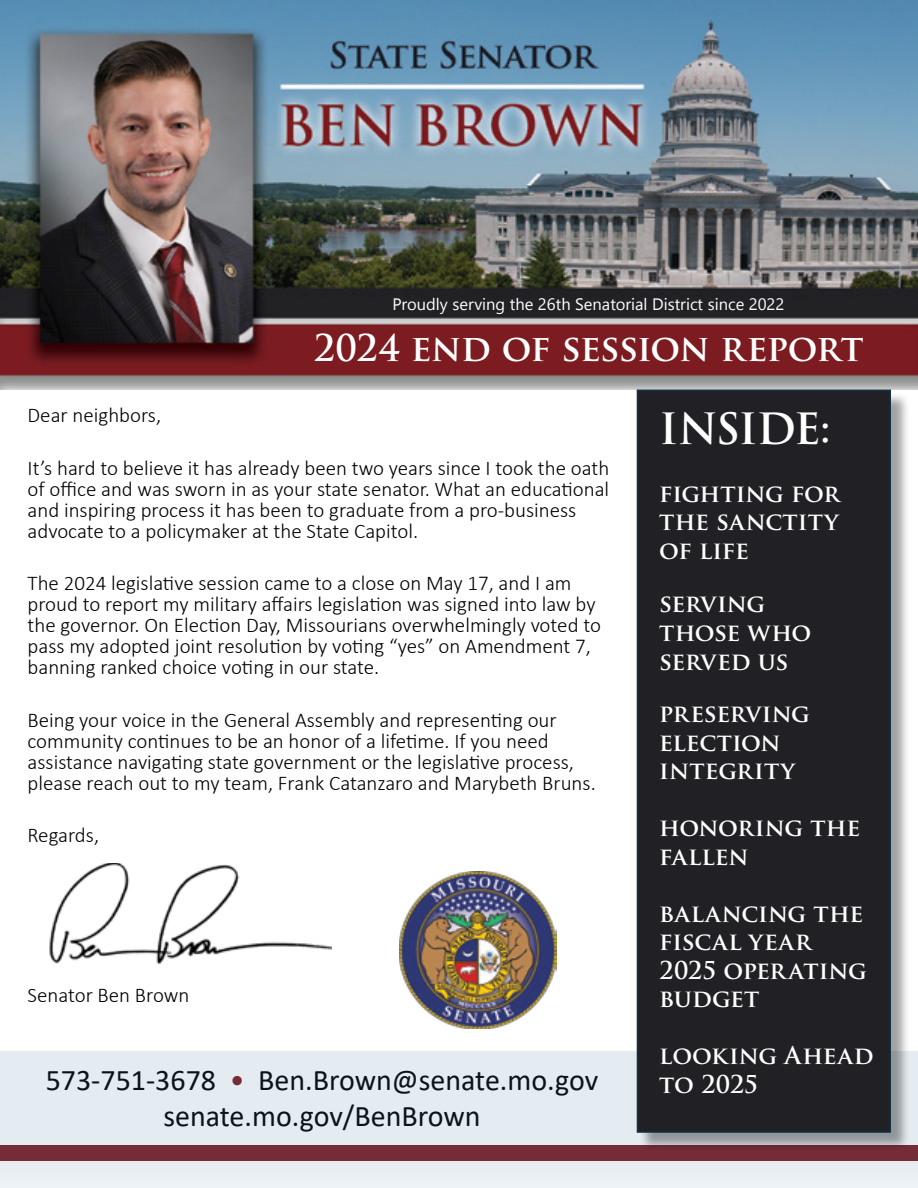
<style>
.page{position:relative;width:918px;height:1188px;background:#fff}
.page>*{position:absolute;margin:0;border:0;box-sizing:border-box;transform-origin:0 0}
.t1{font:700 42px "Trajan Pro";letter-spacing:-.04em;color:#fff}
.t2{font:700 36px "Trajan Pro";letter-spacing:-.025em;color:#fff}
.t3{font:30px/36px "Calibri";color:#000;text-align:center}
.t4{font:700 24px/28.5px "Trajan Pro";letter-spacing:-.01em;color:#fff}
.t5{font:300 21px/21px "Calibri";color:#000}
.t6{font:16.5px "Segoe UI Emoji";color:#fff}
.s1{color:#7c1d22}
</style>
<div class="page">
<img style="left:0;top:0;width:918px;height:390px">
<img style="left:400px;top:872px;width:156px;height:157px">
<svg style="left:0;top:1051px;width:918px;height:137px;fill:#e4ecf2"></svg>
<div style="left:639px;top:392px;width:270px;height:759px;background:#000;opacity:.37"></div>
<div style="left:637px;top:390px;width:254px;height:743px;background:#212125;border:2px solid #113145"></div>
<img style="left:49px;top:863px;width:282px;height:102px">
<svg style="left:394px;top:298px;width:13px;height:12px"></svg>
<svg style="left:427px;top:297px;width:21px;height:17px"></svg>
<svg style="left:460px;top:301px;width:14px;height:9px"></svg>
<svg style="left:483px;top:298px;width:2px;height:12px"></svg>
<svg style="left:496px;top:301px;width:8px;height:13px"></svg>
<svg style="left:517px;top:297px;width:16px;height:13px"></svg>
<svg style="left:539px;top:298px;width:16px;height:12px"></svg>
<svg style="left:563px;top:297px;width:7px;height:13px"></svg>
<svg style="left:576px;top:298px;width:16px;height:12px"></svg>
<svg style="left:603px;top:301px;width:6px;height:9px"></svg>
<svg style="left:627px;top:298px;width:15px;height:12px"></svg>
<svg style="left:654px;top:298px;width:13px;height:12px"></svg>
<svg style="left:682px;top:298px;width:15px;height:12px"></svg>
<svg style="left:716px;top:298px;width:2px;height:12px"></svg>
<svg style="left:729px;top:301px;width:15px;height:9px"></svg>
<svg style="left:750px;top:298px;width:34px;height:12px"></svg>
<p class="t6" style="left:407px;top:294px;width:110px">□◆ ● ▲ ❖■ ▼</p>
<p class="t6" style="left:556px;top:294px;width:174px">▼ ■▼□ ● ▲▼ ▼ ▲■</p>
<h2 class="t2" style="left:313px;top:325px;width:552px">2024 end of session report</h2>
<p class="t5" style="left:28px;top:405px;width:135px">Dear neighbors,</p>
<p class="t5" style="left:28px;top:457px;width:583px">It’s hard to believe it has already been two years since I took the oath of office and was sworn in as your state senator. What an educational and inspiring process it has been to graduate from a pro-business advocate to a policymaker at the State Capitol.</p>
<p class="t5" style="left:28px;top:573px;width:575px">The 2024 legislative session came to a close on May 17, and I am proud to report my military affairs legislation was signed into law by the governor. On Election Day, Missourians overwhelmingly voted to pass my adopted joint resolution by voting “yes” on Amendment 7, banning ranked choice voting in our state.</p>
<p class="t5" style="left:28px;top:709px;width:570px">Being your voice in the General Assembly and representing our community continues to be an honor of a lifetime. If you need assistance navigating state government or the legislative process, please reach out to my team, Frank Catanzaro and Marybeth Bruns.</p>
<p class="t5" style="left:28px;top:825px;width:73px">Regards,</p>
<p class="t5" style="left:28px;top:984px;width:163px">Senator Ben Brown</p>
<h3 class="t3" style="left:46px;top:1061px;width:554px">573-751-3678 <span class="s1">•</span> Ben.Brown@senate.mo.gov senate.mo.gov/BenBrown</h3>
<h1 class="t1" style="left:659px;top:403px;width:173px">INSIDE:</h1>
<p class="t4" style="left:659px;top:479px;width:182px;text-align:justify">fighting for the sanctity of life</p>
<p class="t4" style="left:659px;top:589px;width:154px">serving those who served us</p>
<p class="t4" style="left:659px;top:700px;width:152px">preserving election integrity</p>
<p class="t4" style="left:659px;top:814px;width:202px">honoring the fallen</p>
<p class="t4" style="left:659px;top:899px;width:209px">balancing the fiscal year<br>2025 operating budget</p>
<p class="t4" style="left:659px;top:1041px;width:216px">looking Ahead to 2025</p>
</div>
